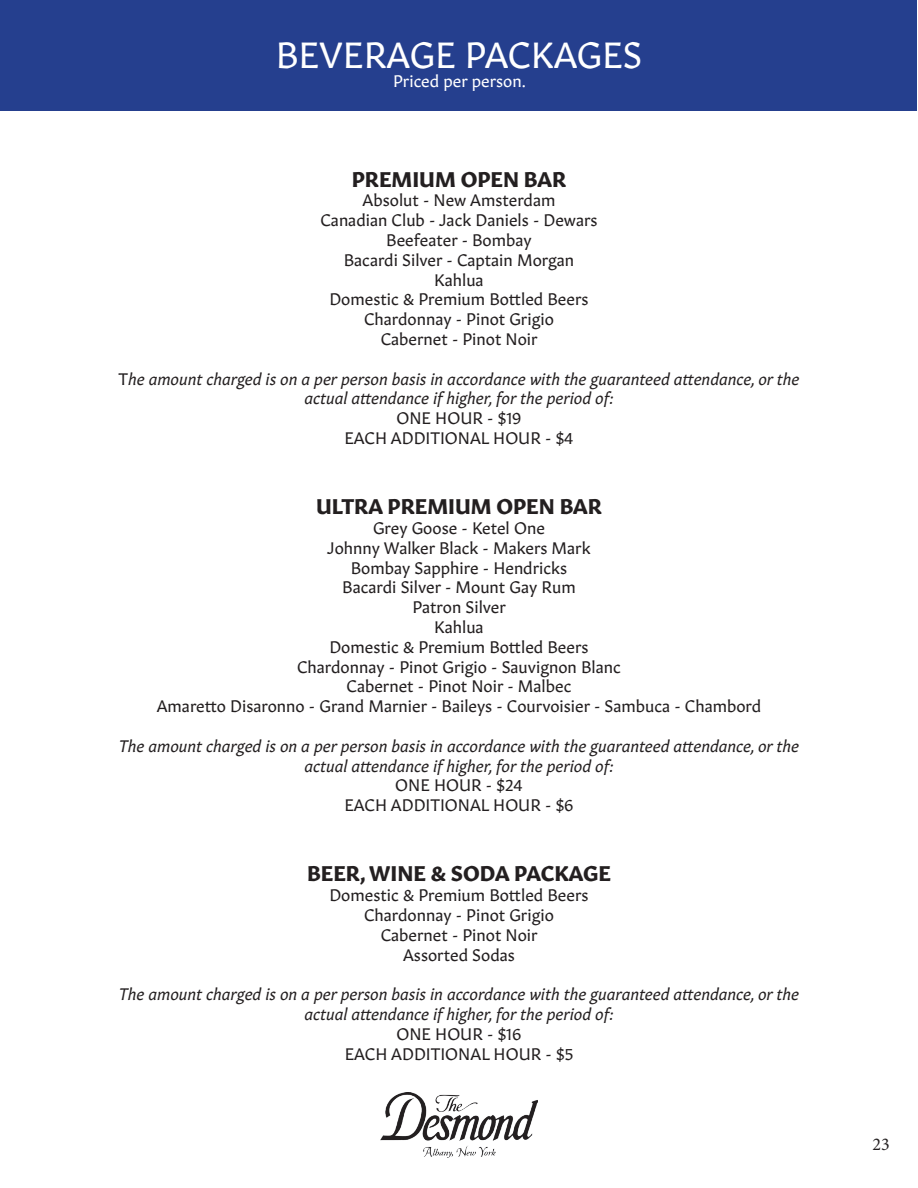
<style>
.page{position:relative;width:918px;height:1188px;background:#fff}
.page>*{position:absolute;margin:0;border:0;box-sizing:border-box;transform-origin:0 0}
.t1{font:36px "Gitan Latn";color:#fff}
.t2{font:700 21px "Gitan Latn";color:#231f20}
.t3{font:18px "Minion Pro";color:#231f20}
.t4{font:16.5px/19.8px "Gitan Latn";color:#231f20;text-align:center}
.t5{font:italic 16.5px "Gitan Latn";color:#231f20}
.t6{font:16.5px "Gitan Latn";color:#fff}
.s1{font-style:normal}
</style>
<div class="page">
<div style="left:1px;top:1px;width:916px;height:110px;background:#253f8e"></div>
<img style="left:381px;top:1093px;width:156px;height:64px">
<p class="t1" style="left:276px;top:25px;width:368px">BEVERAGE PACKAGES</p>
<p class="t6" style="left:393px;top:68px;width:134px">Priced per person.</p>
<p class="t2" style="left:352px;top:161px;width:216px">PREMIUM OPEN BAR</p>
<p class="t4" style="left:320px;top:189px;width:279px">Absolut - New Amsterdam<br>Canadian Club - Jack Daniels - Dewars<br>Beefeater - Bombay</p>
<p class="t4" style="left:344px;top:249px;width:232px">Bacardi Silver - Captain Morgan<br>Kahlua</p>
<p class="t4" style="left:329px;top:288px;width:261px">Domestic &amp; Premium Bottled Beers</p>
<p class="t4" style="left:364px;top:308px;width:191px">Chardonnay - Pinot Grigio</p>
<p class="t4" style="left:381px;top:328px;width:159px">Cabernet - Pinot Noir</p>
<p class="t5" style="left:119px;top:365px;width:682px"><span class="s1">T</span>he amount charged is on a per person basis in accordance with the guaranteed attendance, or the</p>
<p class="t5" style="left:304px;top:385px;width:311px">actual attendance if higher, for the period of:</p>
<p class="t4" style="left:396px;top:407px;width:127px">ONE HOUR - $19</p>
<p class="t4" style="left:344px;top:427px;width:231px">EACH ADDITIONAL HOUR - $4</p>
<p class="t2" style="left:316px;top:488px;width:287px">ULTRA PREMIUM OPEN BAR</p>
<p class="t4" style="left:327px;top:517px;width:265px">Grey Goose - Ketel One<br>Johnny Walker Black - Makers Mark<br>Bombay Sapphire - Hendricks</p>
<p class="t4" style="left:342px;top:576px;width:235px">Bacardi Silver - Mount Gay Rum</p>
<p class="t4" style="left:412px;top:596px;width:95px">Patron Silver</p>
<p class="t4" style="left:329px;top:616px;width:261px">Kahlua<br>Domestic &amp; Premium Bottled Beers</p>
<p class="t4" style="left:297px;top:655px;width:325px">Chardonnay - Pinot Grigio - Sauvignon Blanc</p>
<p class="t4" style="left:347px;top:675px;width:226px">Cabernet - Pinot Noir - Malbec</p>
<p class="t4" style="left:157px;top:695px;width:606px">Amaretto Disaronno - Grand Marnier - Baileys - Courvoisier - Sambuca - Chambord</p>
<p class="t5" style="left:119px;top:732px;width:682px">The amount charged is on a per person basis in accordance with the guaranteed attendance, or the</p>
<p class="t5" style="left:304px;top:752px;width:311px">actual attendance if higher, for the period of:</p>
<p class="t4" style="left:395px;top:774px;width:129px">ONE HOUR - $24</p>
<p class="t4" style="left:344px;top:794px;width:231px">EACH ADDITIONAL HOUR - $6</p>
<p class="t2" style="left:307px;top:855px;width:305px">BEER, WINE &amp; SODA PACKAGE</p>
<p class="t4" style="left:329px;top:884px;width:261px">Domestic &amp; Premium Bottled Beers</p>
<p class="t4" style="left:364px;top:904px;width:191px">Chardonnay - Pinot Grigio</p>
<p class="t4" style="left:381px;top:924px;width:159px">Cabernet - Pinot Noir</p>
<p class="t4" style="left:403px;top:943px;width:113px">Assorted Sodas</p>
<p class="t5" style="left:119px;top:981px;width:682px">The amount charged is on a per person basis in accordance with the guaranteed attendance, or the</p>
<p class="t5" style="left:304px;top:1000px;width:311px">actual attendance if higher, for the period of:</p>
<p class="t4" style="left:396px;top:1023px;width:127px">ONE HOUR - $16</p>
<p class="t4" style="left:345px;top:1042px;width:230px">EACH ADDITIONAL HOUR - $5</p>
<p class="t3" style="left:873px;top:1132px;width:19px">23</p>
</div>
